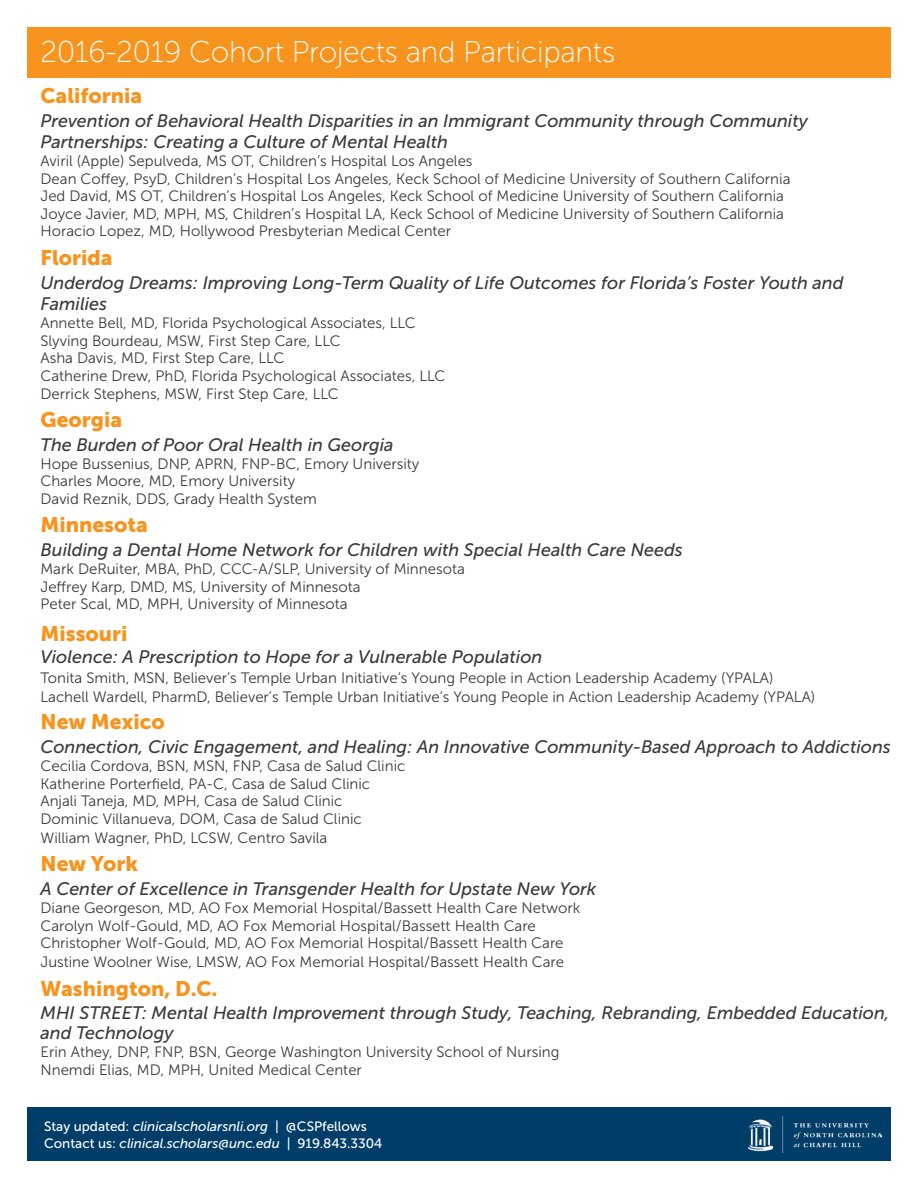
<style>
.page{position:relative;width:918px;height:1188px;background:#fff}
.page>*{position:absolute;margin:0;border:0;box-sizing:border-box;transform-origin:0 0}
.t1{font:30px "Museo Sans 100";letter-spacing:-.01em;color:#fff}
.t2{font:21px "Museo Sans 900";color:#f7941e}
.t3{font:italic 18px/21.6px "Museo Sans 500";color:#393b36}
.t4{font:15px/17.5px "Museo Sans 300";color:#393b36}
.t5{font:italic 13.5px/16.5px "Museo Sans 500";color:#fff}
.s1{font-style:normal}
</style>
<div class="page">
<div style="left:27px;top:27px;width:864px;height:51px;background:#f7941e"></div>
<div style="left:27px;top:1107px;width:864px;height:54px;background:#003e69"></div>
<img style="left:749px;top:1116px;width:132px;height:36px">
<h1 class="t1" style="left:40px;top:35px;width:576px">2016-2019 Cohort Projects and Participants</h1>
<h2 class="t2" style="left:40px;top:84px;width:103px">California</h2>
<p class="t3" style="left:40px;top:110px;width:769px">Prevention of Behavioral Health Disparities in an Immigrant Community through Community<br>Partnerships: Creating a Culture of Mental Health</p>
<p class="t4" style="left:40px;top:152px;width:751px">Aviril (Apple) Sepulveda, MS OT, Children’s Hospital Los Angeles<br>Dean Coffey, PsyD, Children’s Hospital Los Angeles, Keck School of Medicine University of Southern California Jed David, MS OT, Children’s Hospital Los Angeles, Keck School of Medicine University of Southern California Joyce Javier, MD, MPH, MS, Children’s Hospital LA, Keck School of Medicine University of Southern California Horacio Lopez, MD, Hollywood Presbyterian Medical Center</p>
<h2 class="t2" style="left:40px;top:246px;width:74px">Florida</h2>
<p class="t3" style="left:40px;top:272px;width:805px">Underdog Dreams: Improving Long-Term Quality of Life Outcomes for Florida’s Foster Youth and<br>Families</p>
<p class="t4" style="left:40px;top:314px;width:406px">Annette Bell, MD, Florida Psychological Associates, LLC Slyving Bourdeau, MSW, First Step Care, LLC<br>Asha Davis, MD, First Step Care, LLC<br>Catherine Drew, PhD, Florida Psychological Associates, LLC Derrick Stephens, MSW, First Step Care, LLC</p>
<h2 class="t2" style="left:40px;top:408px;width:83px">Georgia</h2>
<p class="t3" style="left:40px;top:434px;width:355px">The Burden of Poor Oral Health in Georgia</p>
<p class="t4" style="left:40px;top:455px;width:380px">Hope Bussenius, DNP, APRN, FNP-BC, Emory University<br>Charles Moore, MD, Emory University<br>David Reznik, DDS, Grady Health System</p>
<h2 class="t2" style="left:40px;top:513px;width:109px">Minnesota</h2>
<p class="t3" style="left:40px;top:539px;width:644px">Building a Dental Home Network for Children with Special Health Care Needs</p>
<p class="t4" style="left:40px;top:560px;width:426px">Mark DeRuiter, MBA, PhD, CCC-A/SLP, University of Minnesota<br>Jeffrey Karp, DMD, MS, University of Minnesota<br>Peter Scal, MD, MPH, University of Minnesota</p>
<h2 class="t2" style="left:40px;top:622px;width:89px">Missouri</h2>
<p class="t3" style="left:40px;top:646px;width:503px">Violence: A Prescription to Hope for a Vulnerable Population</p>
<p class="t4" style="left:40px;top:669px;width:776px;line-height:18.6px">Tonita Smith, MSN, Believer’s Temple Urban Initiative’s Young People in Action Leadership Academy (YPALA)<br>Lachell Wardell, PharmD, Believer’s Temple Urban Initiative’s Young People in Action Leadership Academy (YPALA)</p>
<h2 class="t2" style="left:40px;top:710px;width:126px">New Mexico</h2>
<p class="t3" style="left:40px;top:736px;width:852px">Connection, Civic Engagement, and Healing: An Innovative Community-Based Approach to Addictions</p>
<p class="t4" style="left:40px;top:757px;width:366px">Cecilia Cordova, BSN, MSN, FNP, Casa de Salud Clinic Katherine Porterfield, PA-C, Casa de Salud Clinic Anjali Taneja, MD, MPH, Casa de Salud Clinic<br>Dominic Villanueva, DOM, Casa de Salud Clinic</p>
<p class="t4" style="left:40px;top:829px;width:288px">William Wagner, PhD, LCSW, Centro Savila</p>
<h2 class="t2" style="left:40px;top:852px;width:99px">New York</h2>
<p class="t3" style="left:40px;top:878px;width:557px">A Center of Excellence in Transgender Health for Upstate New York</p>
<p class="t4" style="left:40px;top:899px;width:541px">Diane Georgeson, MD, AO Fox Memorial Hospital/Bassett Health Care Network<br>Carolyn Wolf-Gould, MD, AO Fox Memorial Hospital/Bassett Health Care<br>Christopher Wolf-Gould, MD, AO Fox Memorial Hospital/Bassett Health Care</p>
<p class="t4" style="left:40px;top:953px;width:525px">Justine Woolner Wise, LMSW, AO Fox Memorial Hospital/Bassett Health Care</p>
<h2 class="t2" style="left:40px;top:976px;width:178px">Washington, D.C.</h2>
<p class="t3" style="left:40px;top:1004px;width:851px;line-height:19.5px">MHI STREET: Mental Health Improvement through Study, Teaching, Rebranding, Embedded Education, and Technology</p>
<p class="t4" style="left:40px;top:1043px;width:521px">Erin Athey, DNP, FNP, BSN, George Washington University School of Nursing<br>Nnemdi Elias, MD, MPH, United Medical Center</p>
<p class="t5" style="left:44px;top:1118px;width:340px"><span class="s1">Stay updated:</span> clinicalscholarsnli.org <span class="s1">| @CSPfellows<br>Contact us:</span> clinical.scholars@unc.edu <span class="s1">| 919.843.3304</span></p>
</div>
